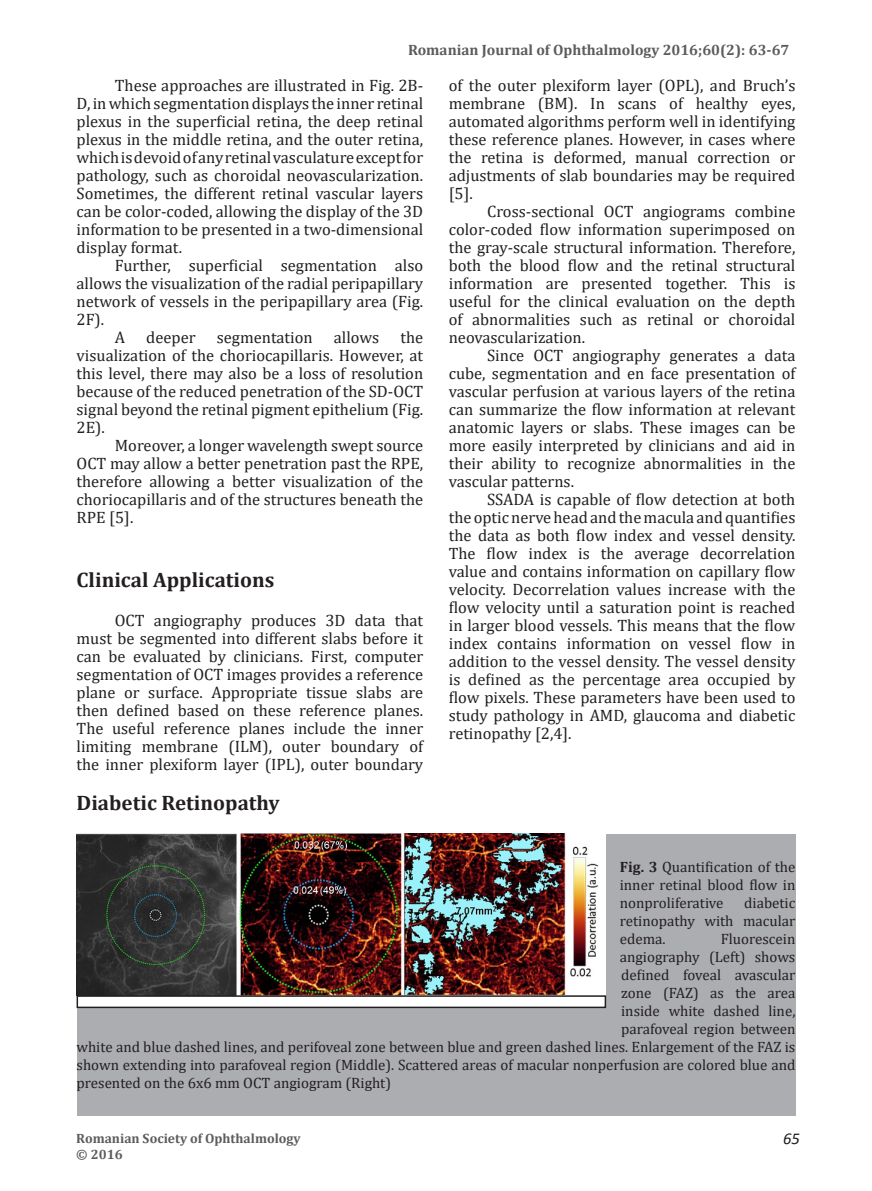
<style>
.page{position:relative;width:872px;height:1191px;background:#fff}
.page>*{position:absolute;margin:0;border:0;box-sizing:border-box;transform-origin:0 0}
.titlu_capitol{font:700 21px "Cambria";color:#231f20}
.text_articol{font:16.5px/18px "Cambria";color:#231f20;text-align:justify}
.t1{font:italic 16.5px "Calibri";color:#231f20}
.titlu_capitol-2{font:15px/18px "Cambria";color:#231f20;text-align:justify}
.t2{font:700 15px "Cambria";color:#5c5c5f}
.t3{font:700 13.5px "Cambria";color:#5c5c5f}
.s1{font-weight:700}
</style>
<div class="page">
<div style="left:77px;top:833px;width:718px;height:282px;background:#acadb1"></div>
<img style="left:77px;top:833px;width:529px;height:162px">
<div style="left:77px;top:996px;width:528px;height:11px;background:#fff"></div>
<div style="left:77px;top:995px;width:529px;height:13px;border:2px solid #231f20"></div>
<p class="t2" style="left:408px;top:39px;width:383px">Romanian Journal of Ophthalmology 2016;60(2): 63-67</p>
<p class="text_articol" style="left:77px;top:76px;width:348px;text-indent:38px">These approaches are illustrated in Fig. 2B-D, in which segmentation displays the inner retinal plexus in the superficial retina, the deep retinal plexus in the middle retina, and the outer retina, which is devoid of any retinal vasculature except for pathology, such as choroidal neovascularization.<br>Sometimes, the different retinal vascular layers can be color-coded, allowing the display of the 3D information to be presented in a two-dimensional display format.</p>
<p class="text_articol" style="left:77px;top:256px;width:348px;text-indent:38px">Further, superficial segmentation also allows the visualization of the radial peripapillary network of vessels in the peripapillary area (Fig.<br>2F).</p>
<p class="text_articol" style="left:115px;top:328px;width:12px">A</p>
<p class="text_articol" style="left:146px;top:328px;width:51px">deeper</p>
<p class="text_articol" style="left:217px;top:328px;width:98px">segmentation</p>
<p class="text_articol" style="left:334px;top:328px;width:47px">allows</p>
<p class="text_articol" style="left:449px;top:76px;width:348px">of the outer plexiform layer (OPL), and Bruch’s membrane (BM). In scans of healthy eyes, automated algorithms perform well in identifying these reference planes. However, in cases where the retina is deformed, manual correction or adjustments of slab boundaries may be required [5].</p>
<p class="text_articol" style="left:449px;top:202px;width:348px;text-indent:38px">Cross-sectional OCT angiograms combine color-coded flow information superimposed on the gray-scale structural information. Therefore, both the blood flow and the retinal structural information are presented together. This is useful for the clinical evaluation on the depth of abnormalities such as retinal or choroidal neovascularization.</p>
<p class="text_articol" style="left:449px;top:346px;width:348px;text-indent:38px">Since OCT angiography generates a data cube, segmentation and en face presentation of vascular perfusion at various layers of the retina can summarize the flow information at relevant anatomic layers or slabs. These images can be more easily interpreted by clinicians and aid in their ability to recognize abnormalities in the vascular patterns.</p>
<p class="text_articol" style="left:449px;top:490px;width:348px;text-indent:38px">SSADA is capable of flow detection at both the optic nerve head and the macula and quantifies the data as both flow index and vessel density.<br>The flow index is the average decorrelation value and contains information on capillary flow velocity. Decorrelation values increase with the flow velocity until a saturation point is reached in larger blood vessels. This means that the flow index contains information on vessel flow in addition to the vessel density. The vessel density is defined as the percentage area occupied by flow pixels. These parameters have been used to study pathology in AMD, glaucoma and diabetic retinopathy [2,4].</p>
<p class="text_articol" style="left:77px;top:328px;width:348px;text-indent:324px">the visualization of the choriocapillaris. However, at this level, there may also be a loss of resolution because of the reduced penetration of the SD-OCT signal beyond the retinal pigment epithelium (Fig.<br>2E).</p>
<p class="text_articol" style="left:77px;top:436px;width:348px;text-indent:38px">Moreover, a longer wavelength swept source OCT may allow a better penetration past the RPE, therefore allowing a better visualization of the choriocapillaris and of the structures beneath the RPE [5].</p>
<p class="titlu_capitol" style="left:77px;top:564px;width:199px">Clinical Applications</p>
<p class="text_articol" style="left:77px;top:611px;width:348px;text-indent:38px">OCT angiography produces 3D data that must be segmented into different slabs before it can be evaluated by clinicians. First, computer segmentation of OCT images provides a reference plane or surface. Appropriate tissue slabs are then defined based on these reference planes.<br>The useful reference planes include the inner limiting membrane (ILM), outer boundary of the inner plexiform layer (IPL), outer boundary</p>
<p class="titlu_capitol" style="left:77px;top:788px;width:204px">Diabetic Retinopathy</p>
<p class="titlu_capitol-2" style="left:620px;top:858px;width:177px"><span class="s1">Fig. 3</span> Quantification of the inner retinal blood flow in nonproliferative</p>
<p class="titlu_capitol-2" style="left:620px;top:894px;width:177px;text-indent:124px">diabetic retinopathy with macular edema.</p>
<p class="titlu_capitol-2" style="left:721px;top:930px;width:76px">Fluorescein</p>
<p class="titlu_capitol-2" style="left:620px;top:948px;width:177px">angiography (Left) shows</p>
<p class="titlu_capitol-2" style="left:621px;top:966px;width:176px">defined foveal avascular</p>
<p class="titlu_capitol-2" style="left:621px;top:984px;width:176px">zone (FAZ) as the area</p>
<p class="titlu_capitol-2" style="left:621px;top:1002px;width:176px">inside white dashed line,</p>
<p class="titlu_capitol-2" style="left:621px;top:1020px;width:176px">parafoveal region between</p>
<p class="titlu_capitol-2" style="left:77px;top:1038px;width:720px">white and blue dashed lines, and perifoveal zone between blue and green dashed lines. Enlargement of the FAZ is</p>
<p class="titlu_capitol-2" style="left:77px;top:1056px;width:720px">shown extending into parafoveal region (Middle). Scattered areas of macular nonperfusion are colored blue and</p>
<p class="titlu_capitol-2" style="left:77px;top:1074px;width:316px">presented on the 6x6 mm OCT angiogram (Right)</p>
<p class="t3" style="left:76px;top:1129px;width:226px">Romanian Society of Ophthalmology</p>
<p class="t1" style="left:783px;top:1126px;width:18px">65</p>
<p class="t3" style="left:76px;top:1145px;width:48px">© 2016</p>
</div>
